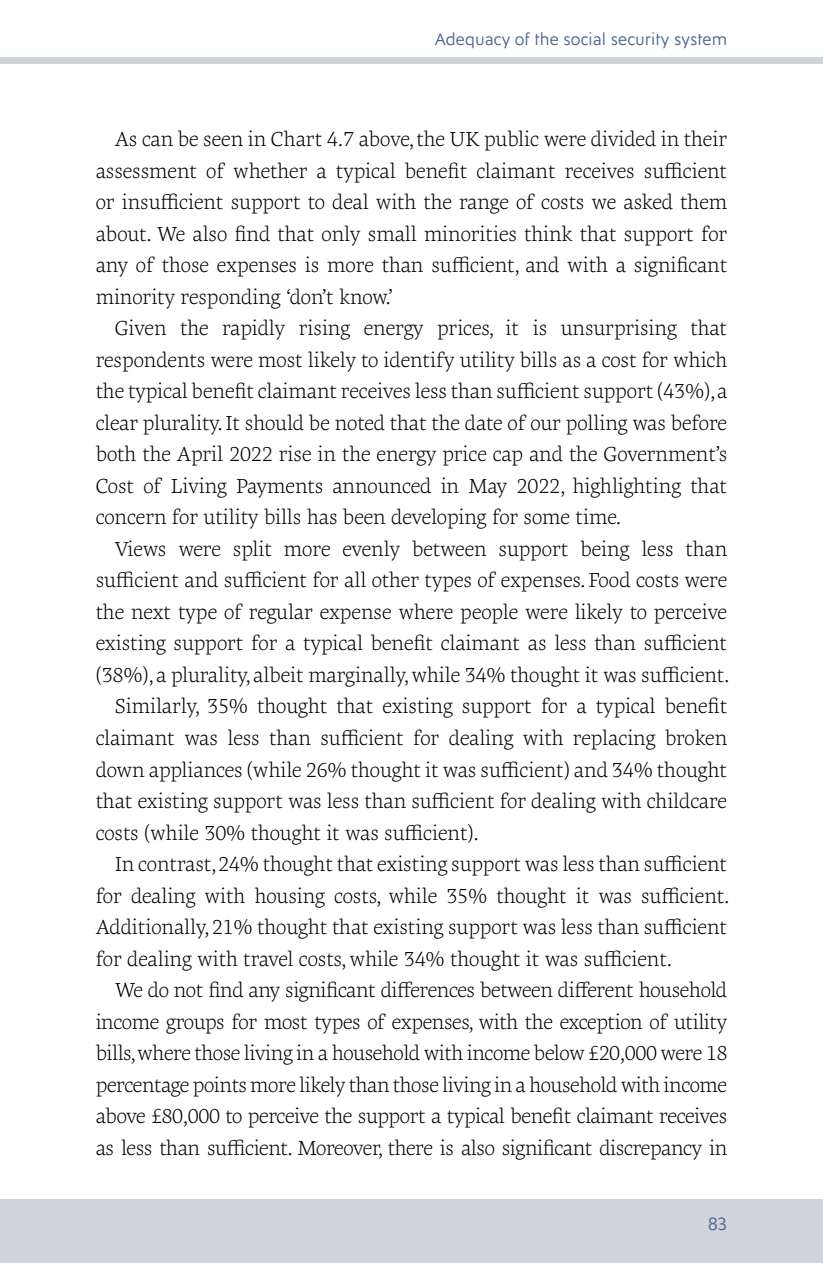
<style>
.page{position:relative;width:823px;height:1263px;background:#fff}
.page>*{position:absolute;margin:0;border:0;box-sizing:border-box;transform-origin:0 0}
.t1{font:300 20.7px/31.5px "Geneo Std";letter-spacing:-.005em;color:#000;text-align:justify}
.t2{font:18px "Ysans Std";color:#4e668f}
.t3{font:16.88px "Ysans Std";color:#4e668f}
</style>
<div class="page">
<div style="left:0;top:57px;width:823px;height:7px;background:#d0d2dc"></div>
<div style="left:0;top:1199px;width:823px;height:64px;background:#d0d2dc"></div>
<p class="t3" style="left:435px;top:30px;width:294px">Adequacy of the social security system</p>
<p class="t1" style="left:96px;top:123px;width:633px;text-indent:19px">As can be seen in Chart 4.7 above, the UK public were divided in their assessment of whether a typical benefit claimant receives sufficient or insufficient support to deal with the range of costs we asked them about. We also find that only small minorities think that support for any of those expenses is more than sufficient, and with a significant minority responding ‘don’t know.’</p>
<p class="t1" style="left:96px;top:312px;width:633px;text-indent:19px">Given the rapidly rising energy prices, it is unsurprising that respondents were most likely to identify utility bills as a cost for which the typical benefit claimant receives less than sufficient support (43%), a clear plurality. It should be noted that the date of our polling was before both the April 2022 rise in the energy price cap and the Government’s Cost of Living Payments announced in May 2022, highlighting that concern for utility bills has been developing for some time.</p>
<p class="t1" style="left:115px;top:533px;width:614px">Views were split more evenly between support being less than</p>
<p class="t1" style="left:96px;top:564px;width:633px">sufficient and sufficient for all other types of expenses. Food costs were</p>
<p class="t1" style="left:96px;top:596px;width:633px">the next type of regular expense where people were likely to perceive</p>
<p class="t1" style="left:96px;top:627px;width:633px">existing support for a typical benefit claimant as less than sufficient</p>
<p class="t1" style="left:96px;top:659px;width:635px">(38%), a plurality, albeit marginally, while 34% thought it was sufficient.</p>
<p class="t1" style="left:115px;top:690px;width:614px">Similarly, 35% thought that existing support for a typical benefit</p>
<p class="t1" style="left:96px;top:722px;width:633px">claimant was less than sufficient for dealing with replacing broken</p>
<p class="t1" style="left:96px;top:753px;width:633px">down appliances (while 26% thought it was sufficient) and 34% thought</p>
<p class="t1" style="left:96px;top:785px;width:633px">that existing support was less than sufficient for dealing with childcare</p>
<p class="t1" style="left:96px;top:816px;width:385px">costs (while 30% thought it was sufficient).</p>
<p class="t1" style="left:115px;top:848px;width:614px">In contrast, 24% thought that existing support was less than sufficient</p>
<p class="t1" style="left:96px;top:879px;width:635px">for dealing with housing costs, while 35% thought it was sufficient.</p>
<p class="t1" style="left:96px;top:911px;width:633px">Additionally, 21% thought that existing support was less than sufficient</p>
<p class="t1" style="left:96px;top:942px;width:578px">for dealing with travel costs, while 34% thought it was sufficient.</p>
<p class="t1" style="left:115px;top:974px;width:614px">We do not find any significant differences between different household</p>
<p class="t1" style="left:96px;top:1005px;width:633px">income groups for most types of expenses, with the exception of utility</p>
<p class="t1" style="left:96px;top:1037px;width:633px">bills,where those living in a household with income below £20,000 were 18</p>
<p class="t1" style="left:96px;top:1068px;width:633px">percentage points more likely than those living in a household with income</p>
<p class="t1" style="left:96px;top:1100px;width:633px">above £80,000 to perceive the support a typical benefit claimant receives</p>
<p class="t1" style="left:96px;top:1131px;width:633px">as less than sufficient. Moreover, there is also significant discrepancy in</p>
<p class="t2" style="left:708px;top:1214px;width:21px">83</p>
</div>
